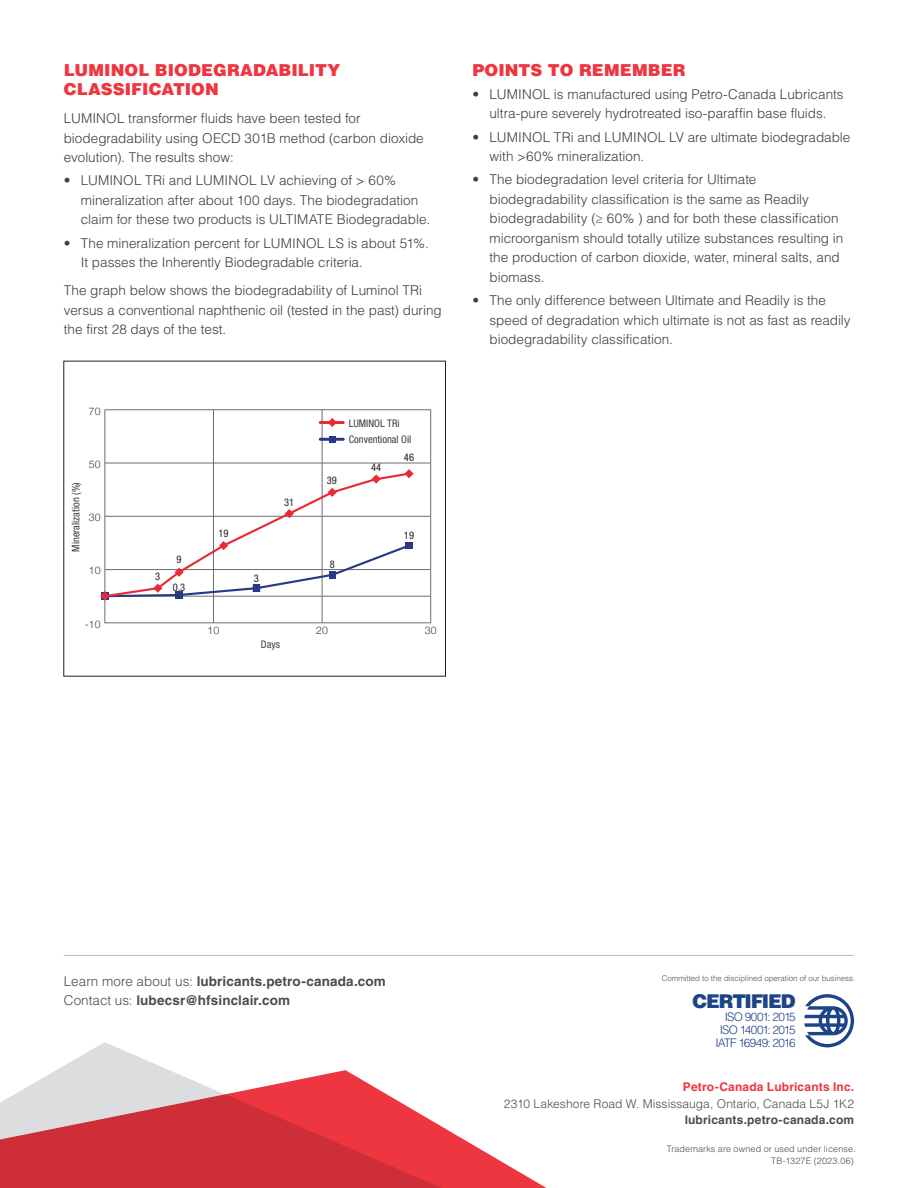
<style>
.page{position:relative;width:918px;height:1188px;background:#fff}
.page>*{position:absolute;margin:0;border:0;box-sizing:border-box;transform-origin:0 0}
.t1{font:900 19.05px "Helvetica LT Std";letter-spacing:-.065em;color:#1d4389}
.t2{font:900 16.5px/19.5px "Helvetica LT Std";letter-spacing:.005em;color:#ee3640}
.t3{font:300 13.5px/19.5px "Helvetica LT Std";color:#3e3e3f}
.t4{font:700 13.5px/19.5px "Helvetica LT Std";letter-spacing:.01em;color:#4b4c4d}
.t5{font:300 12px "Helvetica LT Std";letter-spacing:.005em;color:#4b4c4d}
.t6{font:700 12px "Helvetica LT Std";letter-spacing:.015em;color:#4b4c4d}
.t7{font:700 12px "Helvetica LT Std";letter-spacing:.015em;color:#ee3640}
.t8{font:300 11.85px/12.9px "Helvetica LT Std";letter-spacing:-.07em;color:#1d4389;text-align:right}
.t9{font:condensed 10.5px/15.9px "Helvetica Neue LT Std";color:#3e3e3f}
.t10{font:condensed 10.5px "Helvetica Neue LT Std";color:#231f20}
.t11{font:300 10.5px "Helvetica Neue";letter-spacing:.005em;color:#3e3e3f}
.t12{font:300 9px/12px "Helvetica LT Std";letter-spacing:.015em;color:#4b4c4d;text-align:right}
.t13{font:300 7.8px "Helvetica LT Std";color:#4b4c4d}
.s1{font-weight:300}
</style>
<div class="page">
<svg style="left:57px;top:1042px;width:111px;height:28px"></svg>
<svg style="left:0;top:1070px;width:547px;height:118px"></svg>
<hr style="left:64px;top:955px;width:790px;height:1px;background:#bcbdc0">
<svg style="left:804px;top:994px;width:50px;height:53px"></svg>
<svg style="left:104px;top:409px;width:327px;height:215px"></svg>
<hr style="left:105px;top:569px;width:326px;height:1px;background:#6c6d70">
<hr style="left:105px;top:516px;width:326px;height:1px;background:#6c6d70">
<hr style="left:105px;top:463px;width:326px;height:1px;background:#6c6d70">
<hr style="left:105px;top:409px;width:326px;height:1px;background:#6c6d70">
<div style="left:329px;top:436px;width:7px;height:7px;background:#2a3985"></div>
<svg style="left:328px;top:418px;width:9px;height:9px"></svg>
<svg style="left:100px;top:469px;width:314px;height:132px"></svg>
<hr style="left:320px;top:421px;width:23px;height:3px;background:#e72c36">
<hr style="left:320px;top:438px;width:23px;height:3px;background:#bfbfbf">
<p class="t2" style="left:64px;top:60px;width:278px">LUMINOL BIODEGRADABILITY<br>CLASSIFICATION</p>
<p class="t3" style="left:64px;top:108px;width:362px">LUMINOL transformer fluids have been tested for biodegradability using OECD 301B method (carbon dioxide evolution). The results show:</p>
<p class="t3" style="left:81px;top:171px;width:351px;text-indent:-17px">• LUMINOL TRi and LUMINOL LV achieving of &gt; 60% mineralization after about 100 days. The biodegradation claim for these two products is ULTIMATE Biodegradable.</p>
<p class="t3" style="left:81px;top:233px;width:350px;text-indent:-17px">• The mineralization percent for LUMINOL LS is about 51%.<br>It passes the Inherently Biodegradable criteria.</p>
<p class="t3" style="left:64px;top:280px;width:379px">The graph below shows the biodegradability of Luminol TRi versus a conventional naphthenic oil (tested in the past) during the first 28 days of the test.</p>
<p class="t11" style="left:89px;top:402px;width:13px">70</p>
<p class="t11" style="left:89px;top:456px;width:13px">50</p>
<p class="t9" style="left:68px;top:552px;width:71px;rotate:-90deg">Mineralization (%)</p>
<p class="t11" style="left:89px;top:509px;width:13px">30</p>
<p class="t11" style="left:89px;top:562px;width:13px">10</p>
<p class="t11" style="left:85px;top:615px;width:17px">-10</p>
<p class="t10" style="left:155px;top:570px;width:7px">3</p>
<p class="t10" style="left:177px;top:553px;width:7px">9</p>
<p class="t10" style="left:173px;top:581px;width:14px">0.3</p>
<p class="t9" style="left:349px;top:415px;width:64px">LUMINOL TRi<br>Conventional Oil</p>
<p class="t10" style="left:219px;top:528px;width:12px">19</p>
<p class="t10" style="left:254px;top:573px;width:7px">3</p>
<p class="t10" style="left:284px;top:496px;width:12px">31</p>
<p class="t10" style="left:327px;top:474px;width:12px">39</p>
<p class="t10" style="left:330px;top:558px;width:7px">8</p>
<p class="t10" style="left:371px;top:461px;width:12px">44</p>
<p class="t10" style="left:404px;top:452px;width:12px">46</p>
<p class="t10" style="left:404px;top:529px;width:12px">19</p>
<p class="t11" style="left:208px;top:622px;width:13px">10</p>
<p class="t11" style="left:316px;top:622px;width:13px">20</p>
<p class="t11" style="left:425px;top:622px;width:13px">30</p>
<p class="t9" style="left:261px;top:636px;width:21px">Days</p>
<p class="t2" style="left:472px;top:60px;width:215px">POINTS TO REMEMBER</p>
<p class="t3" style="left:472px;top:84px;width:373px;text-align:center">• LUMINOL is manufactured using Petro-Canada Lubricants ultra-pure severely hydrotreated iso-paraffin base fluids.</p>
<p class="t3" style="left:490px;top:127px;width:362px;text-indent:-17px">• LUMINOL TRi and LUMINOL LV are ultimate biodegradable with &gt;60% mineralization.</p>
<p class="t3" style="left:490px;top:170px;width:355px;text-indent:-17px">• The biodegradation level criteria for Ultimate biodegradability classification is the same as Readily biodegradability (≥ 60% ) and for both these classification microorganism should totally utilize substances resulting in the production of carbon dioxide, water, mineral salts, and biomass.</p>
<p class="t3" style="left:490px;top:291px;width:363px;text-indent:-17px">• The only difference between Ultimate and Readily is the speed of degradation which ultimate is not as fast as readily biodegradability classification.</p>
<p class="t4" style="left:64px;top:971px;width:324px"><span class="s1">Learn more about us:</span> lubricants.petro-canada.com<br><span class="s1">Contact us:</span> lubecsr@hfsinclair.com</p>
<p class="t13" style="left:662px;top:973px;width:195px">Committed to the disciplined operation of our business.</p>
<h1 class="t1" style="left:693px;top:989px;width:104px">CERTIFIED</h1>
<p class="t8" style="left:716px;top:1011px;width:82px">ISO 9001: 2015<br>ISO 14001: 2015<br>IATF 16949: 2016</p>
<p class="t7" style="left:683px;top:1080px;width:173px">Petro-Canada Lubricants Inc.</p>
<p class="t5" style="left:504px;top:1096px;width:352px">2310 Lakeshore Road W. Mississauga, Ontario, Canada L5J 1K2</p>
<p class="t6" style="left:685px;top:1113px;width:171px">lubricants.petro-canada.com</p>
<p class="t12" style="left:667px;top:1143px;width:190px">Trademarks are owned or used under license.<br>TB-1327E (2023.06)</p>
</div>
